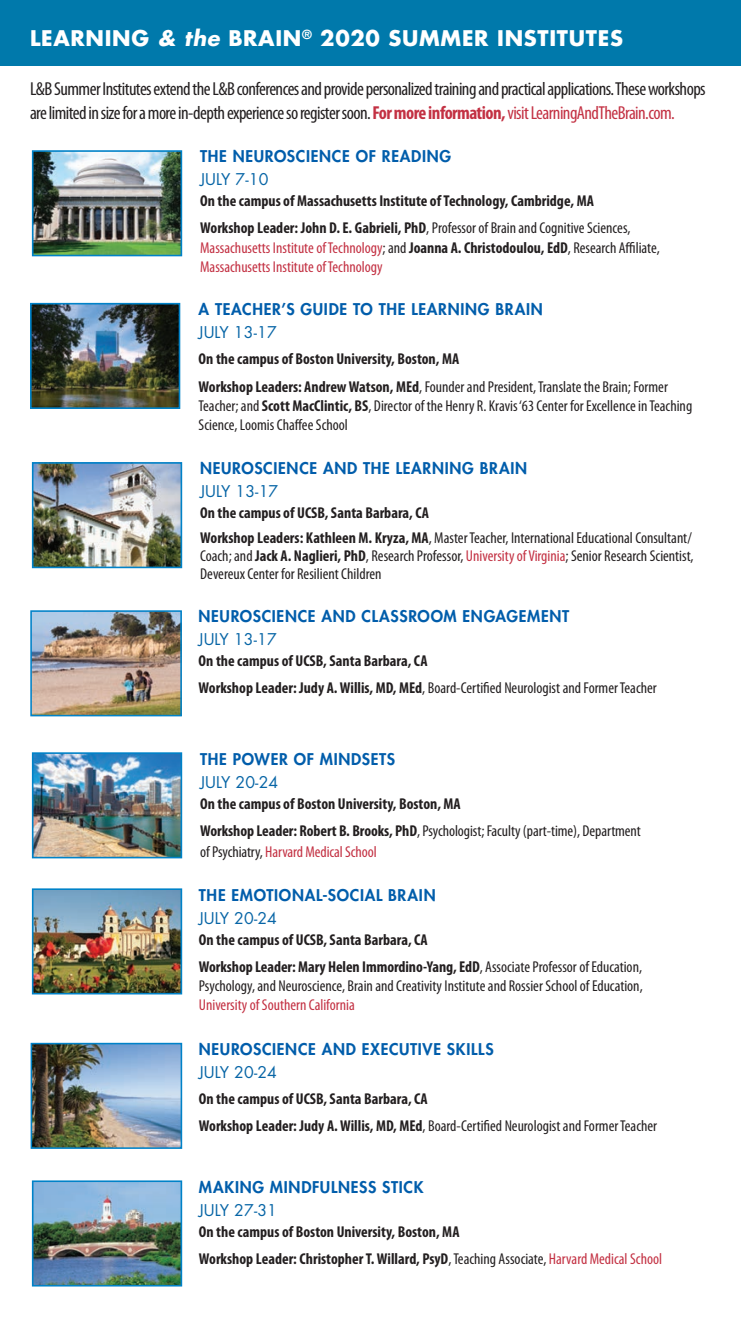
<style>
.page{position:relative;width:741px;height:1323px;background:#fff}
.page>*{position:absolute;margin:0;border:0;box-sizing:border-box;transform-origin:0 0}
.Paragraph_Style_6{font:700 21px "Futura";letter-spacing:.035em;color:#fff}
.Topic_Author_Descrip{font:condensed 18.9px/24.5px "Myriad Pro";letter-spacing:-.03em;color:#231f20}
.Topic_Author_Descrip-2{font:condensed 15.75px/19.2px "Myriad Pro";color:#231f20;text-align:justify}
.Topic_Author_Descrip-3{font:700 condensed 15.75px "Myriad Pro";color:#231f20}
.t1{font:800 15.75px "Futura";letter-spacing:.045em;color:#015dab}
.Topic_Author_Descrip-4{font:condensed 15.75px/19.2px "Myriad Pro";color:#c33143}
.Topic_Author_Descrip-5{font:15.75px "Futura";letter-spacing:.01em;color:#0765a6}
.s1{font-style:italic}
.s2{font-weight:700;color:#c33143}
.s3{color:#c33143}
.s4{font-weight:700;color:#231f20}
.s5{color:#231f20}
.s6{font-weight:700}
.s7{font-weight:400}
.s8{font-weight:400;color:#c33143}
</style>
<div class="page">
<div style="left:0;top:0;width:740px;height:65px;background:#0079ab"></div>
<img style="left:33px;top:613px;width:146px;height:100px">
<div style="left:30px;top:610px;width:152px;height:106px;border:2px solid #0082c8"></div>
<img style="left:34px;top:1046px;width:145px;height:100px">
<div style="left:31px;top:1043px;width:151px;height:106px;border:2px solid #0082c8"></div>
<img style="left:35px;top:465px;width:144px;height:100px">
<div style="left:32px;top:462px;width:150px;height:106px;border:2px solid #0082c8"></div>
<img style="left:35px;top:755px;width:144px;height:100px">
<div style="left:32px;top:752px;width:150px;height:106px;border:2px solid #0082c8"></div>
<img style="left:35px;top:153px;width:144px;height:100px">
<div style="left:32px;top:150px;width:150px;height:106px;border:2px solid #0082c8"></div>
<img style="left:35px;top:1183px;width:144px;height:101px">
<div style="left:32px;top:1180px;width:150px;height:107px;border:2px solid #0082c8"></div>
<img style="left:35px;top:891px;width:144px;height:100px">
<div style="left:32px;top:888px;width:150px;height:106px;border:2px solid #0082c8"></div>
<img style="left:33px;top:306px;width:144px;height:100px">
<div style="left:30px;top:303px;width:150px;height:106px;border:2px solid #0082c8"></div>
<p class="Paragraph_Style_6" style="left:30px;top:24px;width:594px">LEARNING <span class="s1">&amp; the</span> BRAIN<sup>®</sup> 2020 SUMMER INSTITUTES</p>
<p class="Topic_Author_Descrip" style="left:30px;top:77px;width:677px">L&amp;B Summer Institutes extend the L&amp;B conferences and provide personalized training and practical applications. These workshops are limited in size for a more in-depth experience so register soon. <span class="s2">For more information,</span> <span class="s3">visit LearningAndTheBrain.com.</span></p>
<p class="t1" style="left:200px;top:147px;width:252px">THE NEUROSCIENCE OF READING</p>
<p class="Topic_Author_Descrip-5" style="left:200px;top:169px;width:70px">JULY 7-10</p>
<p class="Topic_Author_Descrip-3" style="left:200px;top:192px;width:395px">On the campus of Massachusetts Institute of Technology, Cambridge, MA</p>
<p class="Topic_Author_Descrip-4" style="left:200px;top:219px;width:461px"><span class="s4">Workshop Leader: John D. E. Gabrieli, PhD</span><span class="s5">, Professor of Brain and Cognitive Sciences,<br></span>Massachusetts Institute of Technology<span class="s5">; and</span> <span class="s4">Joanna A. Christodoulou, EdD</span><span class="s5">, Research Affiliate,<br></span>Massachusetts Institute of Technology</p>
<p class="t1" style="left:198px;top:299px;width:345px">A TEACHER’S GUIDE TO THE LEARNING BRAIN</p>
<p class="Topic_Author_Descrip-5" style="left:198px;top:322px;width:80px">JULY 13-17</p>
<p class="Topic_Author_Descrip-3" style="left:198px;top:350px;width:262px">On the campus of Boston University, Boston, MA</p>
<p class="Topic_Author_Descrip-2" style="left:198px;top:377px;width:495px;text-align:left"><span class="s6">Workshop Leaders: Andrew Watson, MEd</span>, Founder and President, Translate the Brain; Former<br>Teacher; and <span class="s6">Scott MacClintic, BS</span>, Director of the Henry R. Kravis ‘63 Center for Excellence in Teaching<br>Science, Loomis Chaffee School</p>
<p class="t1" style="left:200px;top:458px;width:328px">NEUROSCIENCE AND THE LEARNING BRAIN</p>
<p class="Topic_Author_Descrip-5" style="left:200px;top:481px;width:80px">JULY 13-17</p>
<p class="Topic_Author_Descrip-3" style="left:200px;top:504px;width:230px">On the campus of UCSB, Santa Barbara, CA</p>
<p class="Topic_Author_Descrip-2" style="left:200px;top:529px;width:494px;line-height:18.4px"><span class="s6">Workshop Leaders: Kathleen M. Kryza, MA</span>, Master Teacher, International Educational Consultant/ Coach; and <span class="s6">Jack A. Naglieri, PhD</span>, Research Professor, <span class="s3">University of Virginia</span>; Senior Research Scientist, Devereux Center for Resilient Children</p>
<p class="t1" style="left:198px;top:607px;width:372px">NEUROSCIENCE AND CLASSROOM ENGAGEMENT</p>
<p class="Topic_Author_Descrip-5" style="left:198px;top:629px;width:80px">JULY 13-17</p>
<p class="Topic_Author_Descrip-3" style="left:198px;top:652px;width:230px">On the campus of UCSB, Santa Barbara, CA</p>
<p class="Topic_Author_Descrip-2" style="left:198px;top:679px;width:459px"><span class="s6">Workshop Leader: Judy A. Willis, MD, MEd</span>, Board-Certified Neurologist and Former Teacher</p>
<p class="t1" style="left:200px;top:749px;width:196px">THE POWER OF MINDSETS</p>
<p class="Topic_Author_Descrip-5" style="left:200px;top:772px;width:80px">JULY 20-24</p>
<p class="Topic_Author_Descrip-3" style="left:200px;top:795px;width:262px">On the campus of Boston University, Boston, MA</p>
<p class="Topic_Author_Descrip-2" style="left:200px;top:820px;width:442px;line-height:21px"><span class="s6">Workshop Leader: Robert B. Brooks, PhD</span>, Psychologist; Faculty (part-time), Department of Psychiatry, <span class="s3">Harvard Medical School</span></p>
<p class="t1" style="left:199px;top:885px;width:238px">THE EMOTIONAL-SOCIAL BRAIN</p>
<p class="Topic_Author_Descrip-5" style="left:199px;top:908px;width:80px">JULY 20-24</p>
<p class="Topic_Author_Descrip-3" style="left:199px;top:931px;width:230px">On the campus of UCSB, Santa Barbara, CA</p>
<p class="Topic_Author_Descrip-2" style="left:199px;top:957px;width:445px"><span class="s6">Workshop Leader: Mary Helen Immordino-Yang, EdD</span>, Associate Professor of Education, Psychology, and Neuroscience, Brain and Creativity Institute and Rossier School of Education, <span class="s3">University of Southern California</span></p>
<p class="t1" style="left:199px;top:1039px;width:296px">NEUROSCIENCE AND EXECUTIVE SKILLS</p>
<p class="Topic_Author_Descrip-5" style="left:199px;top:1062px;width:80px">JULY 20-24</p>
<p class="Topic_Author_Descrip-3" style="left:199px;top:1090px;width:230px">On the campus of UCSB, Santa Barbara, CA</p>
<p class="Topic_Author_Descrip-2" style="left:199px;top:1117px;width:459px"><span class="s6">Workshop Leader: Judy A. Willis, MD, MEd</span>, Board-Certified Neurologist and Former Teacher</p>
<p class="t1" style="left:199px;top:1177px;width:226px">MAKING MINDFULNESS STICK</p>
<p class="Topic_Author_Descrip-5" style="left:199px;top:1200px;width:80px">JULY 27-31</p>
<p class="Topic_Author_Descrip-3" style="left:199px;top:1223px;width:262px">On the campus of Boston University, Boston, MA</p>
<p class="Topic_Author_Descrip-3" style="left:199px;top:1250px;width:464px">Workshop Leader: Christopher T. Willard, PsyD<span class="s7">, Teaching Associate,</span> <span class="s8">Harvard Medical School</span></p>
</div>
